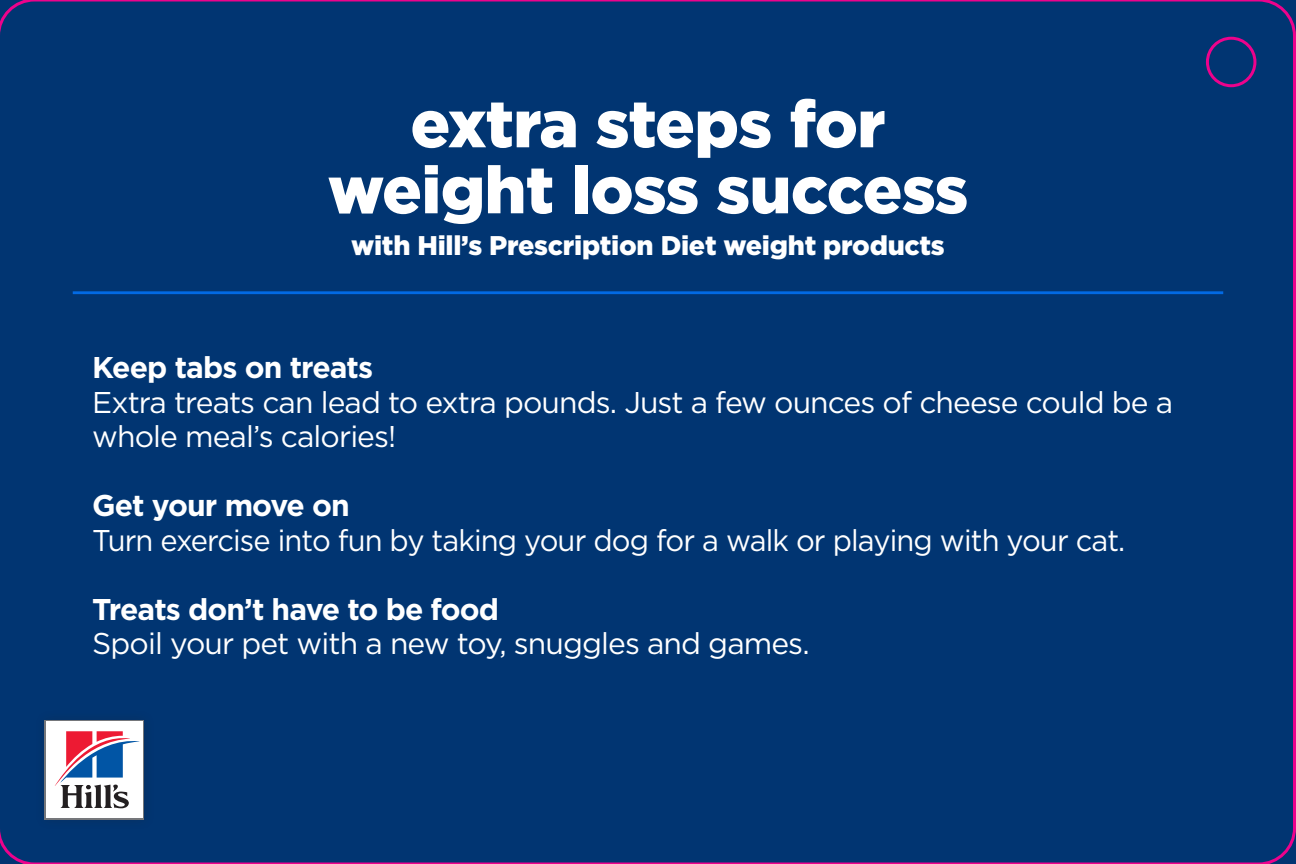
<style>
.page{position:relative;width:1296px;height:864px;background:#013572}
.page>*{position:absolute;margin:0;border:0;box-sizing:border-box;transform-origin:0 0}
.t1{font:900 66px/66px "Gotham";letter-spacing:-.01em;color:#fff;text-align:center}
.t2{font:30px/34.5px "Gotham";letter-spacing:-.03em;color:#fff}
.t3{font:700 30px "Gotham";letter-spacing:-.03em;color:#fff}
.t4{font:900 27px "Gotham";letter-spacing:-.01em;color:#fff}
</style>
<div class="page">
<div style="left:1206px;top:37px;width:50px;height:50px;border:3px solid #ed028c;border-radius:50%"></div>
<h1 class="t1" style="left:328px;top:90px;width:642px">extra steps for weight loss success</h1>
<p class="t4" style="left:351px;top:227px;width:595px">with Hill’s Prescription Diet weight products</p>
<p class="t3" style="left:92px;top:348px;width:283px">Keep tabs on treats</p>
<p class="t2" style="left:92px;top:384px;width:1082px">Extra treats can lead to extra pounds. Just a few ounces of cheese could be a whole meal’s calories!</p>
<p class="t3" style="left:92px;top:486px;width:259px">Get your move on</p>
<p class="t2" style="left:92px;top:522px;width:1035px">Turn exercise into fun by taking your dog for a walk or playing with your cat.</p>
<p class="t3" style="left:92px;top:589px;width:408px">Treats don’t have to be food</p>
<p class="t2" style="left:92px;top:626px;width:719px">Spoil your pet with a new toy, snuggles and games.</p>
</div>
